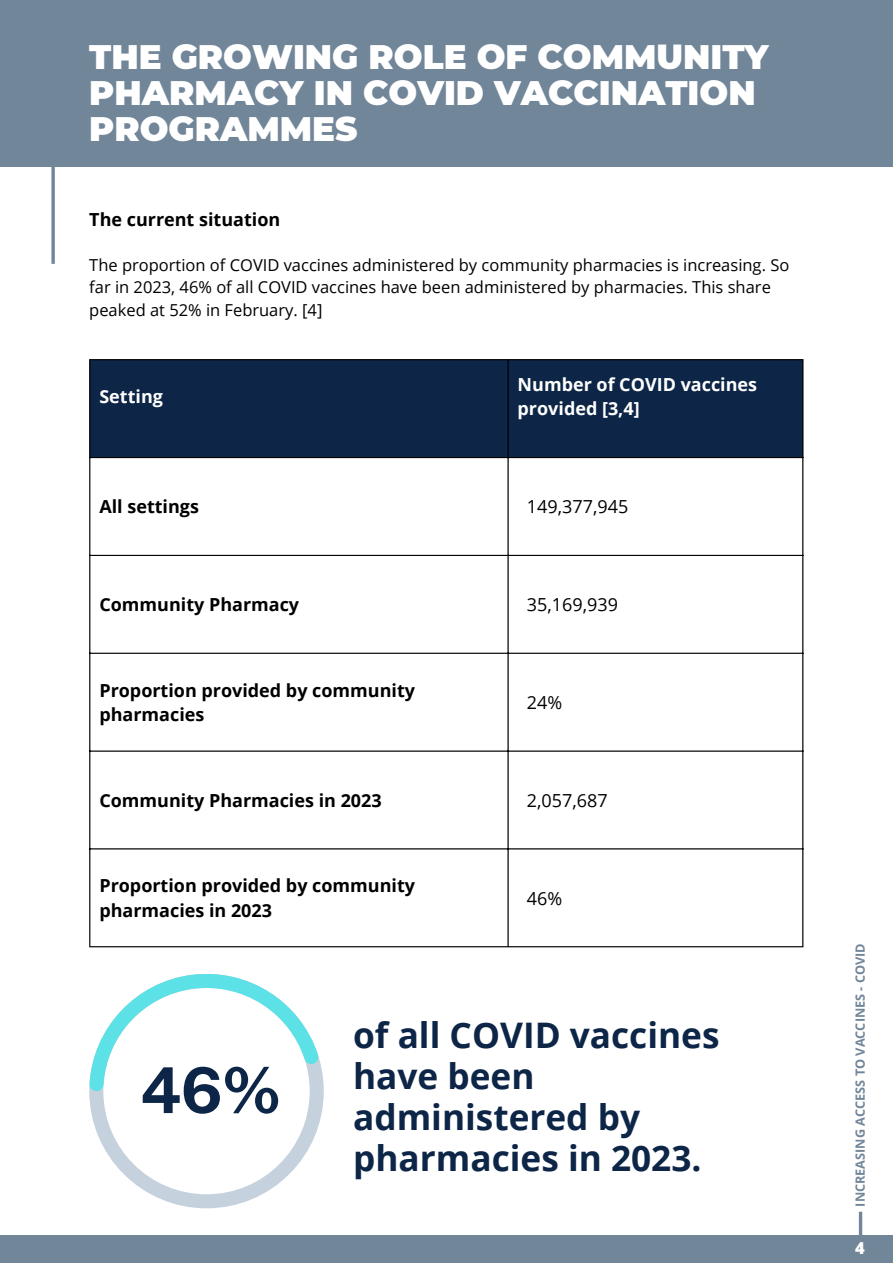
<style>
.page{position:relative;width:893px;height:1264px;background:#fff}
.page>*{position:absolute;margin:0;border:0;box-sizing:border-box;transform-origin:0 0}
.t1{font:700 63.15px "Public Sans";color:#0d2647}
.t2{font:700 35.25px/40.8px "Open Sans";color:#0d2647}
.t3{font:900 33.9px/36px "Montserrat";color:#fff}
.t4{font:700 18px/24.8px "Open Sans";color:#000}
.t5{font:700 18px/24.8px "Open Sans";color:#fff}
.t6{font:18px "Open Sans";color:#000}
.t7{font:16.5px/22.5px "Open Sans";color:#000}
.t8{font:800 16.5px "Open Sans";color:#fff}
.t9{font:700 12.75px "Open Sans";color:#728699}
</style>
<div class="page">
<svg style="left:51px;top:167px;width:4px;height:97px"></svg>
<div style="left:0;top:0;width:892px;height:167px;background:#728699"></div>
<svg style="left:858px;top:1211px;width:4px;height:23px"></svg>
<div style="left:0;top:1234px;width:892px;height:28px;background:#728699"></div>
<div style="left:90px;top:360px;width:712px;height:97px;background:#0d2647"></div>
<hr style="left:89px;top:360px;width:1px;height:586px;background:#000">
<hr style="left:507px;top:360px;width:1px;height:586px;background:#000">
<hr style="left:802px;top:360px;width:1px;height:586px;background:#000">
<hr style="left:89px;top:359px;width:714px;height:1px;background:#000">
<hr style="left:89px;top:457px;width:714px;height:1px;background:#000">
<hr style="left:89px;top:555px;width:714px;height:1px;background:#000">
<hr style="left:89px;top:652px;width:714px;height:1px;background:#000">
<hr style="left:89px;top:750px;width:714px;height:1px;background:#000">
<hr style="left:89px;top:848px;width:714px;height:1px;background:#000">
<hr style="left:89px;top:946px;width:714px;height:1px;background:#000">
<svg style="left:89px;top:1059px;width:235px;height:149px"></svg>
<svg style="left:89px;top:974px;width:230px;height:117px"></svg>
<p class="t3" style="left:89px;top:39px;width:680px">THE GROWING ROLE OF COMMUNITY<br>PHARMACY IN COVID VACCINATION<br>PROGRAMMES</p>
<p class="t4" style="left:89px;top:206px;width:192px">The current situation</p>
<p class="t7" style="left:89px;top:253px;width:701px">The proportion of COVID vaccines administered by community pharmacies is increasing. So far in 2023, 46% of all COVID vaccines have been administered by pharmacies. This share peaked at 52% in February. [4]</p>
<p class="t5" style="left:99px;top:383px;width:65px">Setting</p>
<p class="t5" style="left:517px;top:371px;width:241px">Number of COVID vaccines provided [3,4]</p>
<p class="t4" style="left:99px;top:494px;width:101px">All settings</p>
<p class="t6" style="left:527px;top:494px;width:103px">149,377,945</p>
<p class="t4" style="left:99px;top:591px;width:201px">Community Pharmacy</p>
<p class="t6" style="left:527px;top:592px;width:92px">35,169,939</p>
<p class="t4" style="left:99px;top:677px;width:317px">Proportion provided by community pharmacies</p>
<p class="t6" style="left:527px;top:689px;width:37px">24%</p>
<p class="t4" style="left:99px;top:787px;width:284px">Community Pharmacies in 2023</p>
<p class="t6" style="left:527px;top:787px;width:82px">2,057,687</p>
<p class="t4" style="left:99px;top:872px;width:317px">Proportion provided by community pharmacies in 2023</p>
<p class="t6" style="left:527px;top:885px;width:37px">46%</p>
<p class="t1" style="left:140px;top:1053px;width:143px">46%</p>
<p class="t2" style="left:353px;top:1013px;width:368px">of all COVID vaccines have been administered by pharmacies in 2023.</p>
<p class="t9" style="left:851px;top:1206px;width:265px;rotate:-90deg">INCREASING ACCESS TO VACCINES - COVID</p>
<p class="t8" style="left:855px;top:1236px;width:11px">4</p>
</div>
